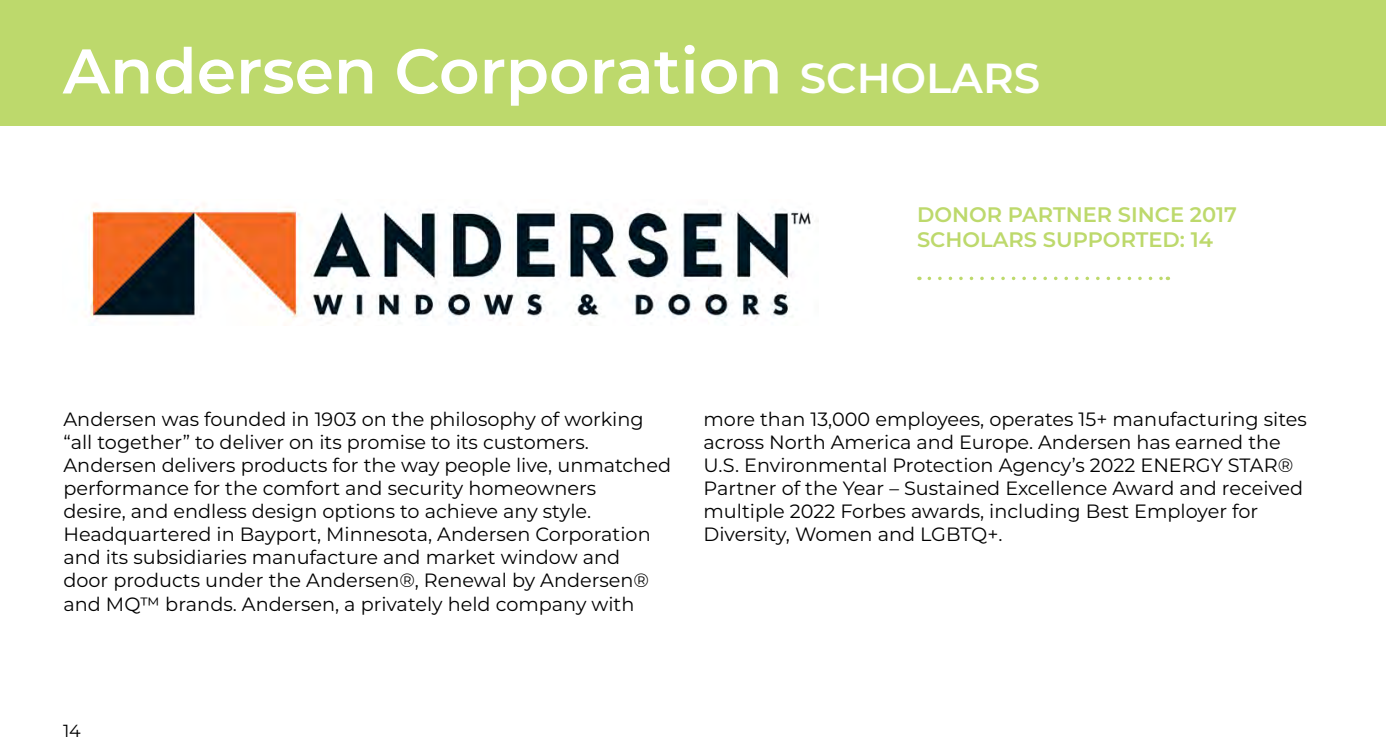
<style>
.page{position:relative;width:1386px;height:756px;background:#fff}
.page>*{position:absolute;margin:0;border:0;box-sizing:border-box;transform-origin:0 0}
.t1{font:600 63px "Montserrat";color:#fff}
.t2{font:600 21px/25.2px "Montserrat";color:#bdd96c}
.t3{font:19.25px/23.1px "Montserrat";color:#000}
.t4{font:17.5px "Montserrat";color:#000}
.s1{font-size:42px}
</style>
<div class="page">
<div style="left:0;top:0;width:1386px;height:126px;background:#bdd96c"></div>
<img style="left:86px;top:203px;width:733px;height:122px">
<svg style="left:929px;top:277px;width:239px;height:3px"></svg>
<h1 class="t1" style="left:63px;top:26px;width:979px">Andersen Corporation <span class="s1">SCHOLARS</span></h1>
<p class="t2" style="left:917px;top:201px;width:321px">DONOR PARTNER SINCE 2017<br>SCHOLARS SUPPORTED: 14</p>
<p class="t3" style="left:63px;top:407px;width:609px">Andersen was founded in 1903 on the philosophy of working “all together” to deliver on its promise to its customers.<br>Andersen delivers products for the way people live, unmatched performance for the comfort and security homeowners<br>desire, and endless design options to achieve any style.<br>Headquartered in Bayport, Minnesota, Andersen Corporation and its subsidiaries manufacture and market window and<br>door products under the Andersen®, Renewal by Andersen® and MQ™ brands. Andersen, a privately held company with</p>
<p class="t3" style="left:704px;top:407px;width:605px">more than 13,000 employees, operates 15+ manufacturing sites across North America and Europe. Andersen has earned the U.S. Environmental Protection Agency’s 2022 ENERGY STAR® Partner of the Year – Sustained Excellence Award and received multiple 2022 Forbes awards, including Best Employer for Diversity, Women and LGBTQ+.</p>
<p class="t4" style="left:63px;top:719px;width:19px">14</p>
</div>
